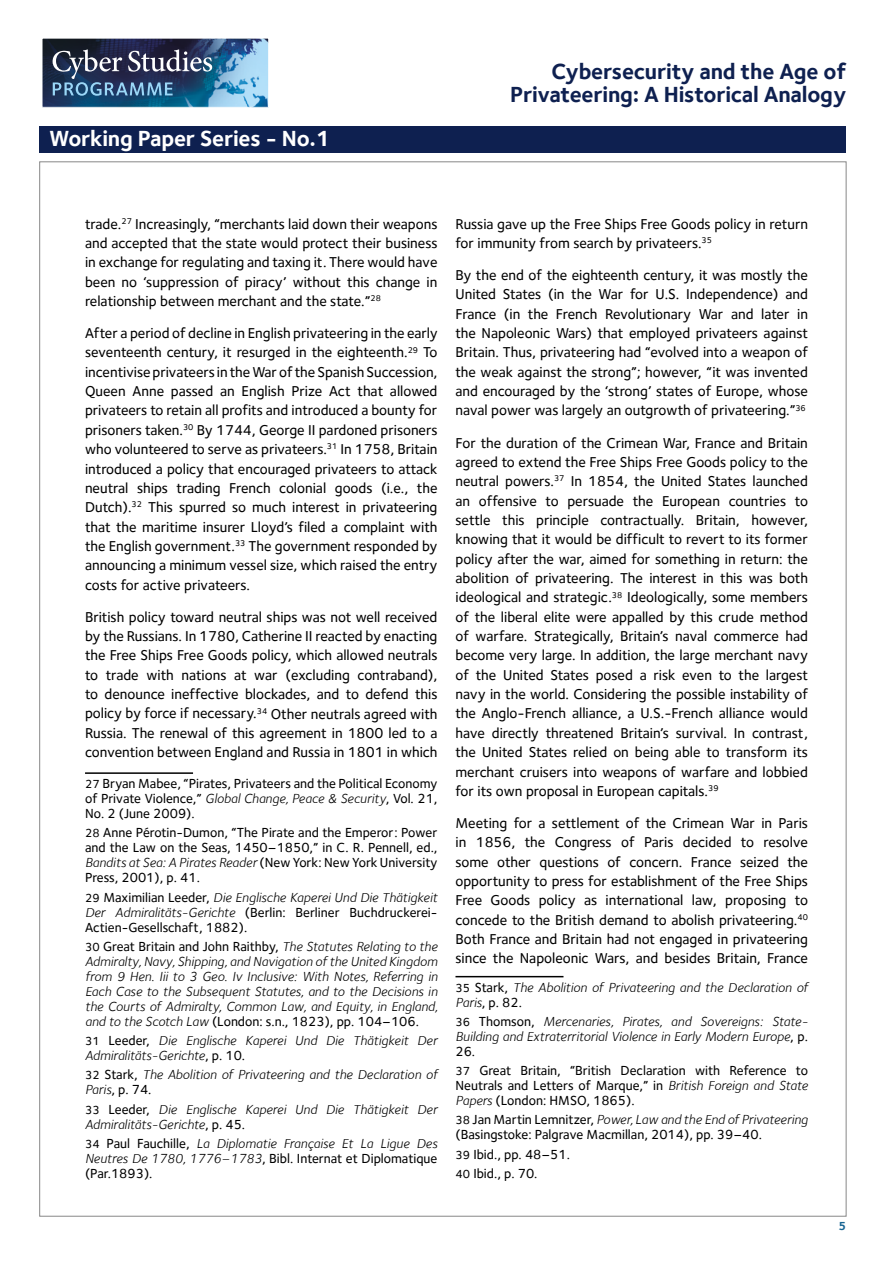
<style>
.page{position:relative;width:893px;height:1263px;background:#fff}
.page>*{position:absolute;margin:0;border:0;box-sizing:border-box;transform-origin:0 0}
.t1{font:700 22.5px/22.5px "Foundry Sterling";letter-spacing:-.01em;color:#0e2050;text-align:right}
.t2{font:700 22.5px "Foundry Sterling";letter-spacing:-.01em;color:#fff}
.t3{font:500 14.7px/19.4px "Foundry Sterling";color:#000;text-align:justify}
.t4{font:italic 13.5px/15px "Foundry Sterling";color:#000}
.t5{font:500 13.5px/15px "Foundry Sterling";color:#000;text-align:justify}
.t6{font:700 12px "Foundry Sterling";color:#186593}
.s1{font-size:12px}
.s2{font-weight:400;font-style:italic}
.s3{font-weight:500;font-style:normal;font-size:12px}
.s4{font-weight:500;font-style:normal}
</style>
<div class="page">
<div style="left:39px;top:126px;width:807px;height:27px;background:#0e2050"></div>
<img style="left:44px;top:40px;width:223px;height:65px">
<svg style="left:53px;top:49px;width:159px;height:47px;background:#435776"></svg>
<hr style="left:85px;top:772px;width:108px;height:2px;background:#000">
<hr style="left:455px;top:976px;width:108px;height:1px;background:#000">
<h1 class="t2" style="left:49px;top:125px;width:283px">Working Paper Series - No.1</h1>
<h1 class="t1" style="left:510px;top:60px;width:338px">Cybersecurity and the Age of<br>Privateering: A Historical Analogy</h1>
<p class="t3" style="left:85px;top:214px;width:354px">trade.<sup>27</sup> Increasingly, “merchants laid down their weapons and accepted that the state would protect their business in exchange for regulating and taxing it. There would have been no ‘suppression of piracy’ without this change in relationship between merchant and the state.”<sup>28</sup></p>
<p class="t3" style="left:85px;top:323px;width:354px">After a period of decline in English privateering in the early seventeenth century, it resurged in the eighteenth.<sup>29</sup> To incentivise privateers in the War of the Spanish Succession, Queen Anne passed an English Prize Act that allowed privateers to retain all profits and introduced a bounty for prisoners taken.<sup>30</sup> By 1744, George II pardoned prisoners who volunteered to serve as privateers.<sup>31</sup> In 1758, Britain introduced a policy that encouraged privateers to attack neutral ships trading French colonial goods (i.e., the Dutch).<sup>32</sup> This spurred so much interest in privateering that the maritime insurer Lloyd’s filed a complaint with the English government.<sup>33</sup> The government responded by announcing a minimum vessel size, which raised the entry costs for active privateers.</p>
<p class="t3" style="left:85px;top:607px;width:354px">British policy toward neutral ships was not well received by the Russians. In 1780, Catherine II reacted by enacting the Free Ships Free Goods policy, which allowed neutrals to trade with nations at war (excluding contraband), to denounce ineffective blockades, and to defend this policy by force if necessary.<sup>34</sup> Other neutrals agreed with Russia. The renewal of this agreement in 1800 led to a convention between England and Russia in 1801 in which</p>
<p class="t5" style="left:85px;top:776px;width:354px"><span class="s1">27</span> Bryan Mabee, “Pirates, Privateers and the Political Economy of Private Violence,” <span class="s2">Global Change, Peace &amp; Security</span>, Vol. 21, No. 2 (June 2009).</p>
<p class="t5" style="left:85px;top:825px;width:354px"><span class="s1">28</span> Anne Pérotin-Dumon, “The Pirate and the Emperor: Power and the Law on the Seas, 1450–1850,” in C. R. Pennell, ed., <span class="s2">Bandits at Sea: A Pirates Reader</span> (New York: New York University Press, 2001), p. 41.</p>
<p class="t5" style="left:85px;top:889px;width:354px"><span class="s1">29</span> Maximilian Leeder, <span class="s2">Die Englische Kaperei Und Die Thätigkeit Der Admiralitäts-Gerichte</span> (Berlin: Berliner Buchdruckerei-Actien-Gesellschaft, 1882).</p>
<p class="t4" style="left:85px;top:939px;width:354px;text-align:justify"><span class="s3">30</span> <span class="s4">Great Britain and John Raithby,</span> The Statutes Relating to the Admiralty, Navy, Shipping, and Navigation of the United Kingdom from 9 Hen. Iii to 3 Geo. Iv Inclusive: With Notes, Referring in Each Case to the Subsequent Statutes, and to the Decisions in the Courts of Admiralty, Common Law, and Equity, in England, and to the Scotch Law <span class="s4">(London: s.n., 1823), pp. 104–106.</span></p>
<p class="t4" style="left:85px;top:1033px;width:354px"><span class="s3">31</span> <span class="s4">Leeder,</span> Die Englische Kaperei Und Die Thätigkeit Der<br>Admiralitäts-Gerichte<span class="s4">, p. 10.</span></p>
<p class="t4" style="left:85px;top:1067px;width:354px"><span class="s3">32</span> <span class="s4">Stark,</span> The Abolition of Privateering and the Declaration of<br>Paris<span class="s4">, p. 74.</span></p>
<p class="t4" style="left:85px;top:1101px;width:354px"><span class="s3">33</span> <span class="s4">Leeder,</span> Die Englische Kaperei Und Die Thätigkeit Der<br>Admiralitäts-Gerichte<span class="s4">, p. 45.</span></p>
<p class="t4" style="left:85px;top:1136px;width:354px;text-align:justify"><span class="s3">34</span> <span class="s4">Paul Fauchille,</span> La Diplomatie Française Et La Ligue Des Neutres De 1780, 1776–1783<span class="s4">, Bibl. Internat et Diplomatique (Par.1893).</span></p>
<p class="t3" style="left:455px;top:214px;width:354px">Russia gave up the Free Ships Free Goods policy in return for immunity from search by privateers.<sup>35</sup></p>
<p class="t3" style="left:455px;top:265px;width:354px">By the end of the eighteenth century, it was mostly the United States (in the War for U.S. Independence) and France (in the French Revolutionary War and later in the Napoleonic Wars) that employed privateers against Britain. Thus, privateering had “evolved into a weapon of the weak against the strong”; however, “it was invented and encouraged by the ‘strong’ states of Europe, whose naval power was largely an outgrowth of privateering.”<sup>36</sup></p>
<p class="t3" style="left:455px;top:433px;width:354px">For the duration of the Crimean War, France and Britain agreed to extend the Free Ships Free Goods policy to the neutral powers.<sup>37</sup> In 1854, the United States launched an offensive to persuade the European countries to settle this principle contractually. Britain, however, knowing that it would be difficult to revert to its former policy after the war, aimed for something in return: the abolition of privateering. The interest in this was both ideological and strategic.<sup>38</sup> Ideologically, some members of the liberal elite were appalled by this crude method of warfare. Strategically, Britain’s naval commerce had become very large. In addition, the large merchant navy of the United States posed a risk even to the largest navy in the world. Considering the possible instability of the Anglo-French alliance, a U.S.-French alliance would have directly threatened Britain’s survival. In contrast, the United States relied on being able to transform its merchant cruisers into weapons of warfare and lobbied for its own proposal in European capitals.<sup>39</sup></p>
<p class="t3" style="left:455px;top:813px;width:354px">Meeting for a settlement of the Crimean War in Paris in 1856, the Congress of Paris decided to resolve some other questions of concern. France seized the opportunity to press for establishment of the Free Ships Free Goods policy as international law, proposing to concede to the British demand to abolish privateering.<sup>40<br></sup>Both France and Britain had not engaged in privateering since the Napoleonic Wars, and besides Britain, France</p>
<p class="t4" style="left:455px;top:979px;width:354px"><span class="s3">35</span> <span class="s4">Stark,</span> The Abolition of Privateering and the Declaration of<br>Paris<span class="s4">, p. 82.</span></p>
<p class="t4" style="left:455px;top:1014px;width:354px;text-align:justify"><span class="s3">36</span> <span class="s4">Thomson,</span> Mercenaries, Pirates, and Sovereigns: State-Building and Extraterritorial Violence in Early Modern Europe<span class="s4">, p.<br>26.</span></p>
<p class="t5" style="left:455px;top:1063px;width:354px"><span class="s1">37</span> Great Britain, “British Declaration with Reference to Neutrals and Letters of Marque,” in <span class="s2">British Foreign and State Papers</span> (London: HMSO, 1865).</p>
<p class="t5" style="left:455px;top:1112px;width:354px"><span class="s1">38</span> Jan Martin Lemnitzer, <span class="s2">Power, Law and the End of Privateering </span>(Basingstoke: Palgrave Macmillan, 2014), pp. 39–40.</p>
<p class="t5" style="left:455px;top:1144px;width:116px;line-height:19.2px"><span class="s1">39</span> Ibid., pp. 48–51.<br><span class="s1">40</span> Ibid., p. 70.</p>
<p class="t6" style="left:839px;top:1219px;width:9px">5</p>
</div>
